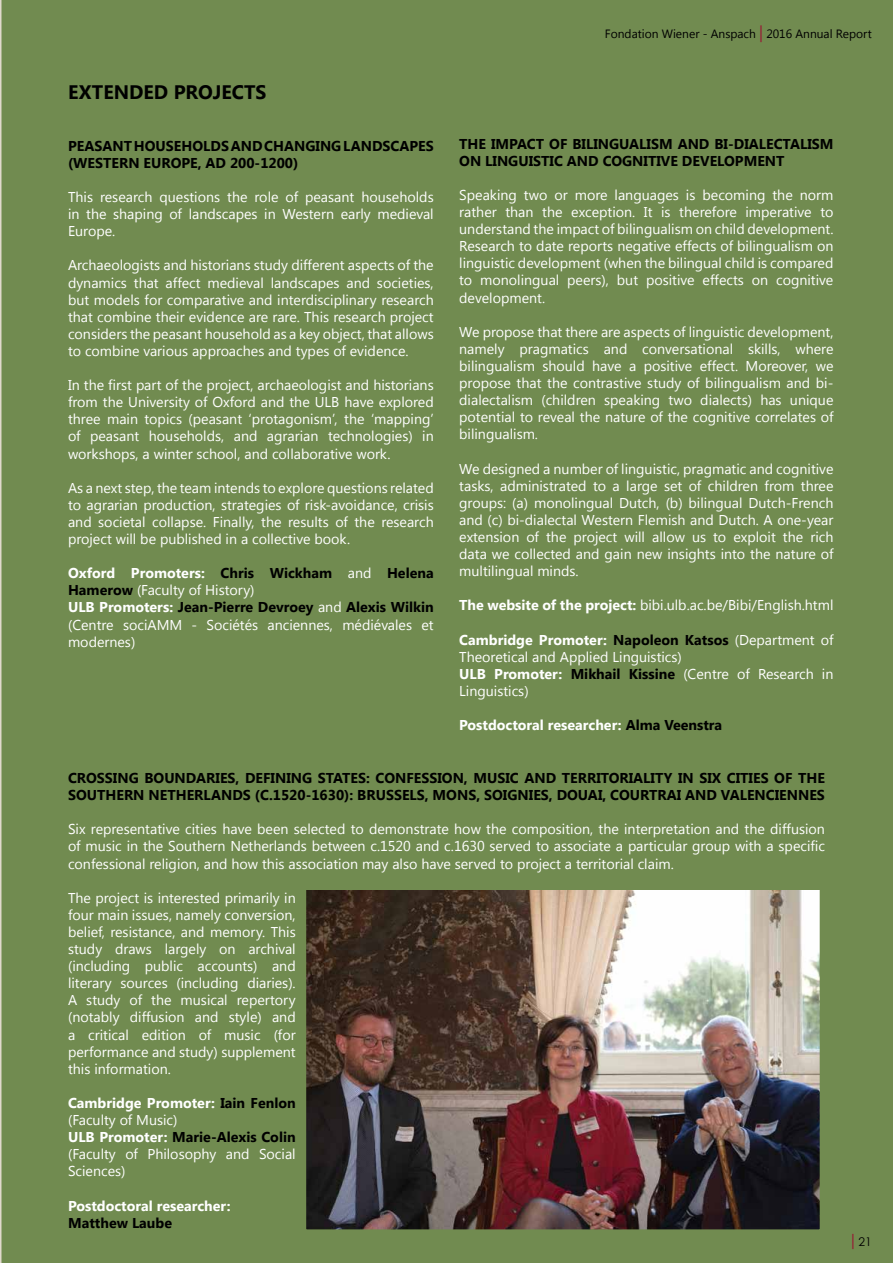
<style>
.page{position:relative;width:893px;height:1263px;background:#718b50}
.page>*{position:absolute;margin:0;border:0;box-sizing:border-box;transform-origin:0 0}
.t1{font:700 19.5px "Segoe UI";color:#000}
.t2{font:14.25px/17.1px "Segoe UI";color:#fff;text-align:justify}
.t3{font:700 14.25px/17.1px "Segoe UI";color:#000}
.t4{font:700 14.25px "Segoe UI";color:#fff}
.t5{font:12px "Segoe UI";color:#000}
.t6{font:12px "Century Gothic";color:#000}
.s1{font-weight:700}
.s2{font-weight:700;color:#000}
.s3{font-size:16.5px;color:#981b34}
.s4{color:#000}
</style>
<div class="page">
<img style="left:307px;top:891px;width:512px;height:338px">
<div style="left:296px;top:880px;width:534px;height:360px;border:10px solid #718b50"></div>
<h1 class="t1" style="left:68px;top:78px;width:200px">EXTENDED PROJECTS</h1>
<p class="t3" style="left:68px;top:136px;width:367px">PEASANT HOUSEHOLDS AND CHANGING LANDSCAPES (WESTERN EUROPE, AD 200-1200)</p>
<p class="t2" style="left:68px;top:188px;width:367px">This research questions the role of peasant households in the shaping of landscapes in Western early medieval Europe.</p>
<p class="t2" style="left:68px;top:256px;width:367px">Archaeologists and historians study different aspects of the dynamics that affect medieval landscapes and societies, but models for comparative and interdisciplinary research that combine their evidence are rare. This research project considers the peasant household as a key object, that allows to combine various approaches and types of evidence.</p>
<p class="t2" style="left:68px;top:376px;width:367px">In the first part of the project, archaeologist and historians from the University of Oxford and the ULB have explored three main topics (peasant ‘protagonism’, the ‘mapping’ of peasant households, and agrarian technologies) in workshops, a winter school, and collaborative work.</p>
<p class="t2" style="left:68px;top:478px;width:367px">As a next step, the team intends to explore questions related to agrarian production, strategies of risk-avoidance, crisis and societal collapse. Finally, the results of the research project will be published in a collective book.</p>
<p class="t2" style="left:68px;top:564px;width:367px;text-align:left"><span class="s1">Oxford Promoters:</span> <span class="s2">Chris Wickham</span> and <span class="s2">Helena Hamerow</span> (Faculty of History)<br><span class="s1">ULB Promoters:</span> <span class="s2">Jean-Pierre Devroey</span> and <span class="s2">Alexis Wilkin </span>(Centre sociAMM - Sociétés anciennes, médiévales et modernes)</p>
<p class="t5" style="left:605px;top:25px;width:268px">Fondation Wiener - Anspach <span class="s3">|</span> 2016 Annual Report</p>
<p class="t3" style="left:459px;top:134px;width:376px">THE IMPACT OF BILINGUALISM AND BI-DIALECTALISM<br>ON LINGUISTIC AND COGNITIVE DEVELOPMENT</p>
<p class="t2" style="left:459px;top:186px;width:376px">Speaking two or more languages is becoming the norm rather than the exception. It is therefore imperative to understand the impact of bilingualism on child development.<br>Research to date reports negative effects of bilingualism on linguistic development (when the bilingual child is compared to monolingual peers), but positive effects on cognitive development.</p>
<p class="t2" style="left:459px;top:322px;width:376px">We propose that there are aspects of linguistic development, namely pragmatics and conversational skills, where bilingualism should have a positive effect. Moreover, we propose that the contrastive study of bilingualism and bi&shy;dialectalism (children speaking two dialects) has unique potential to reveal the nature of the cognitive correlates of bilingualism.</p>
<p class="t2" style="left:459px;top:459px;width:376px">We designed a number of linguistic, pragmatic and cognitive tasks, administrated to a large set of children from three groups: (a) monolingual Dutch, (b) bilingual Dutch-French and (c) bi-dialectal Western Flemish and Dutch. A one-year extension of the project will allow us to exploit the rich data we collected and gain new insights into the nature of multilingual minds.</p>
<p class="t2" style="left:459px;top:596px;width:376px"><span class="s1">The website of the project:</span> bibi.ulb.ac.be/Bibi/English.html</p>
<p class="t2" style="left:459px;top:630px;width:376px;text-align:left"><span class="s1">Cambridge Promoter:</span> <span class="s2">Napoleon Katsos</span> (Department of Theoretical and Applied Linguistics)<br><span class="s1">ULB Promoter:</span> <span class="s2">Mikhail Kissine</span> (Centre of Research in Linguistics)</p>
<p class="t4" style="left:459px;top:715px;width:264px">Postdoctoral researcher: <span class="s4">Alma Veenstra</span></p>
<p class="t3" style="left:68px;top:769px;width:758px">CROSSING BOUNDARIES, DEFINING STATES: CONFESSION, MUSIC AND TERRITORIALITY IN SIX CITIES OF THE<br>SOUTHERN NETHERLANDS (C.1520-1630): BRUSSELS, MONS, SOIGNIES, DOUAI, COURTRAI AND VALENCIENNES</p>
<p class="t2" style="left:68px;top:820px;width:758px">Six representative cities have been selected to demonstrate how the composition, the interpretation and the diffusion of music in the Southern Netherlands between c.1520 and c.1630 served to associate a particular group with a specific confessional religion, and how this association may also have served to project a territorial claim.</p>
<p class="t2" style="left:68px;top:888px;width:229px">The project is interested primarily in four main issues, namely conversion, belief, resistance, and memory. This study draws largely on archival (including public accounts) and literary sources (including diaries).<br>A study of the musical repertory (notably diffusion and style) and a critical edition of music (for performance and study) supplement this information.</p>
<p class="t2" style="left:68px;top:1094px;width:229px;text-align:left"><span class="s1">Cambridge Promoter:</span> <span class="s2">Iain Fenlon </span>(Faculty of Music)<br><span class="s1">ULB Promoter:</span> <span class="s2">Marie-Alexis Colin </span>(Faculty of Philosophy and Social<br>Sciences)</p>
<p class="t4" style="left:68px;top:1195px;width:164px">Postdoctoral researcher:</p>
<p class="t3" style="left:68px;top:1213px;width:106px">Matthew Laube</p>
<p class="t6" style="left:847px;top:1233px;width:26px"><span class="s3">|</span>21</p>
</div>
